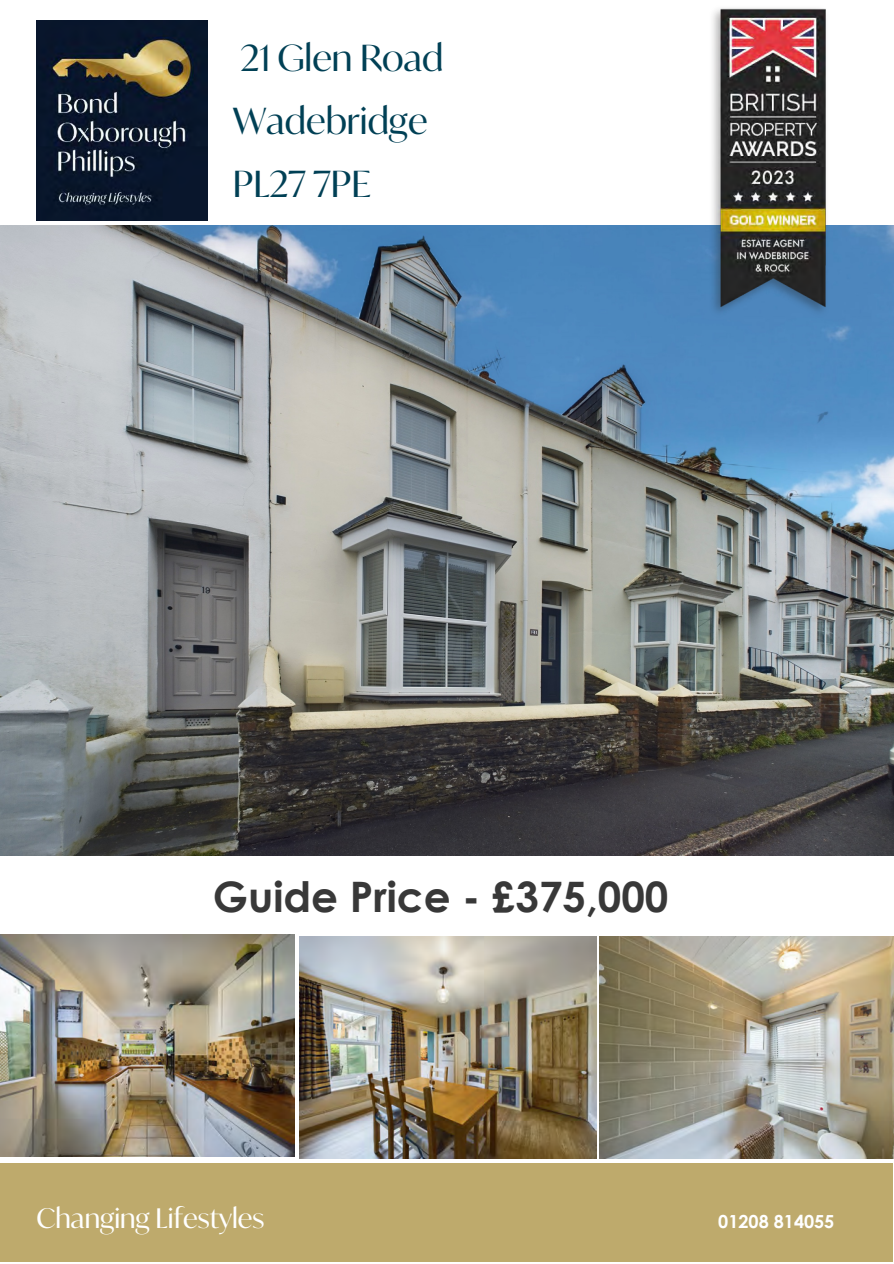
<style>
.page{position:relative;width:894px;height:1264px;background:#fff}
.page>*{position:absolute;margin:0;border:0;box-sizing:border-box;transform-origin:0 0}
.t1{font:700 42px "Century Gothic";color:#383838}
.t2{font:36px/63px "Ivy Mode";color:#004055}
.t3{font:36px "Ivy Mode";color:#004055}
.t4{font:27px "Ivy Mode";color:#fff}
.t5{font:700 18px "Century Gothic";color:#fff}
.s1{font-style:inherit}
</style>
<div class="page">
<img style="left:0;top:934px;width:294px;height:222px">
<img style="left:300px;top:936px;width:296px;height:222px">
<img style="left:599px;top:936px;width:294px;height:222px">
<img style="left:0;top:225px;width:893px;height:630px">
<div style="left:0;top:1163px;width:892px;height:98px;background:#beaa6c"></div>
<img style="left:36px;top:21px;width:171px;height:200px">
<img style="left:705px;top:8px;width:127px;height:314px">
<p class="t3" style="left:240px;top:34px;width:204px">21 Glen Road</p>
<p class="t2" style="left:233px;top:89px;width:196px">Wadebridge<br>PL27 7<span class="s1">PE</span></p>
<p class="t1" style="left:213px;top:864px;width:457px"><span class="s1">Guide</span> Price - £375,000</p>
<p class="t4" style="left:36px;top:1200px;width:229px">Changing Lifestyles</p>
<p class="t5" style="left:718px;top:1208px;width:118px">01208 814055</p>
</div>
